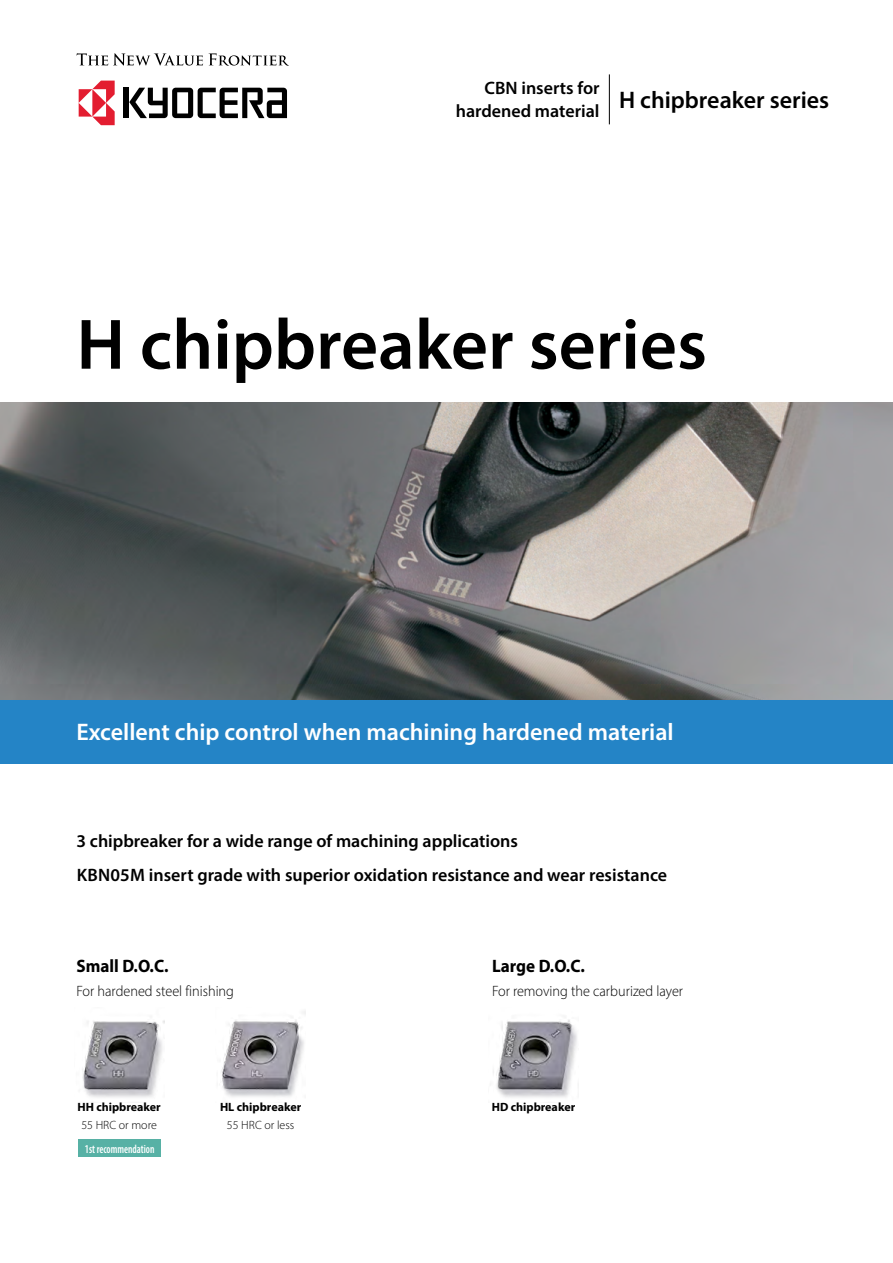
<style>
.page{position:relative;width:893px;height:1263px;background:#fff}
.page>*{position:absolute;margin:0;border:0;box-sizing:border-box;transform-origin:0 0}
._01_cover_product_en{font:600 72px "Myriad Pro";color:#000}
._01_cover_catch_en{font:600 24px "Myriad Pro";color:#fff}
._01_cover_header_pro{font:600 24px "Myriad Pro";color:#000}
._01_cover_body_en{font:600 18px "Myriad Pro";color:#000}
._01_cover_header_cat{font:600 18px/22.5px "Myriad Pro";color:#000;text-align:right}
._01_cover_body_en-2{font:700 18px "Myriad Pro";color:#000;scale:.95 1}
._01_cover_body_en-3{font:300 15px "Myriad Pro";color:#000;scale:.95 1}
._01_cover_body_en-4{font:700 12px/18px "Myriad Pro";color:#000;text-align:center}
._00_shironuki_9_5pt{font:600 condensed 12px "Myriad Pro";color:#fff;scale:.85 1}
.s1{font-weight:300}
</style>
<div class="page">
<svg style="left:77px;top:53px;width:126px;height:13px"></svg>
<svg style="left:209px;top:53px;width:80px;height:13px"></svg>
<div style="left:124px;top:88px;width:5px;height:30px;background:#000"></div>
<svg style="left:129px;top:88px;width:158px;height:30px"></svg>
<svg style="left:79px;top:81px;width:36px;height:44px"></svg>
<img style="left:0;top:403px;width:893px;height:298px">
<hr style="left:609px;top:74px;width:1px;height:50px;background:#000">
<div style="left:0;top:701px;width:893px;height:63px;background:#2484c6"></div>
<img style="left:82px;top:1020px;width:82px;height:78px">
<img style="left:221px;top:1011px;width:85px;height:86px">
<img style="left:493px;top:1019px;width:84px;height:79px">
<div style="left:78px;top:1140px;width:83px;height:17px;background:#57b1a5"></div>
<p class="_01_cover_header_cat" style="left:456px;top:76px;width:145px">CBN inserts for hardened material</p>
<p class="_01_cover_header_pro" style="left:619px;top:85px;width:212px">H chipbreaker series</p>
<p class="_01_cover_product_en" style="left:77px;top:299px;width:632px">H chipbreaker series</p>
<p class="_01_cover_catch_en" style="left:77px;top:717px;width:599px">Excellent chip control when machining hardened material</p>
<p class="_01_cover_body_en" style="left:77px;top:829px;width:443px">3 chipbreaker for a wide range of machining applications</p>
<p class="_01_cover_body_en" style="left:77px;top:863px;width:592px">KBN05M insert grade with superior oxidation resistance and wear resistance</p>
<p class="_01_cover_body_en-2" style="left:77px;top:955px;width:98px">Small D.O.C.</p>
<p class="_01_cover_body_en-3" style="left:77px;top:982px;width:167px">For hardened steel finishing</p>
<p class="_01_cover_body_en-2" style="left:492px;top:955px;width:99px">Large D.O.C.</p>
<p class="_01_cover_body_en-3" style="left:492px;top:982px;width:203px">For removing the carburized layer</p>
<p class="_01_cover_body_en-4" style="left:77px;top:1098px;width:85px">HH chipbreaker<br><span class="s1">55 HRC or more</span></p>
<p class="_01_cover_body_en-4" style="left:220px;top:1098px;width:83px">HL chipbreaker<br><span class="s1">55 HRC or less</span></p>
<p class="_01_cover_body_en-4" style="left:492px;top:1098px;width:85px">HD chipbreaker</p>
<p class="_00_shironuki_9_5pt" style="left:85px;top:1141px;width:83px">1st recommendation</p>
</div>
